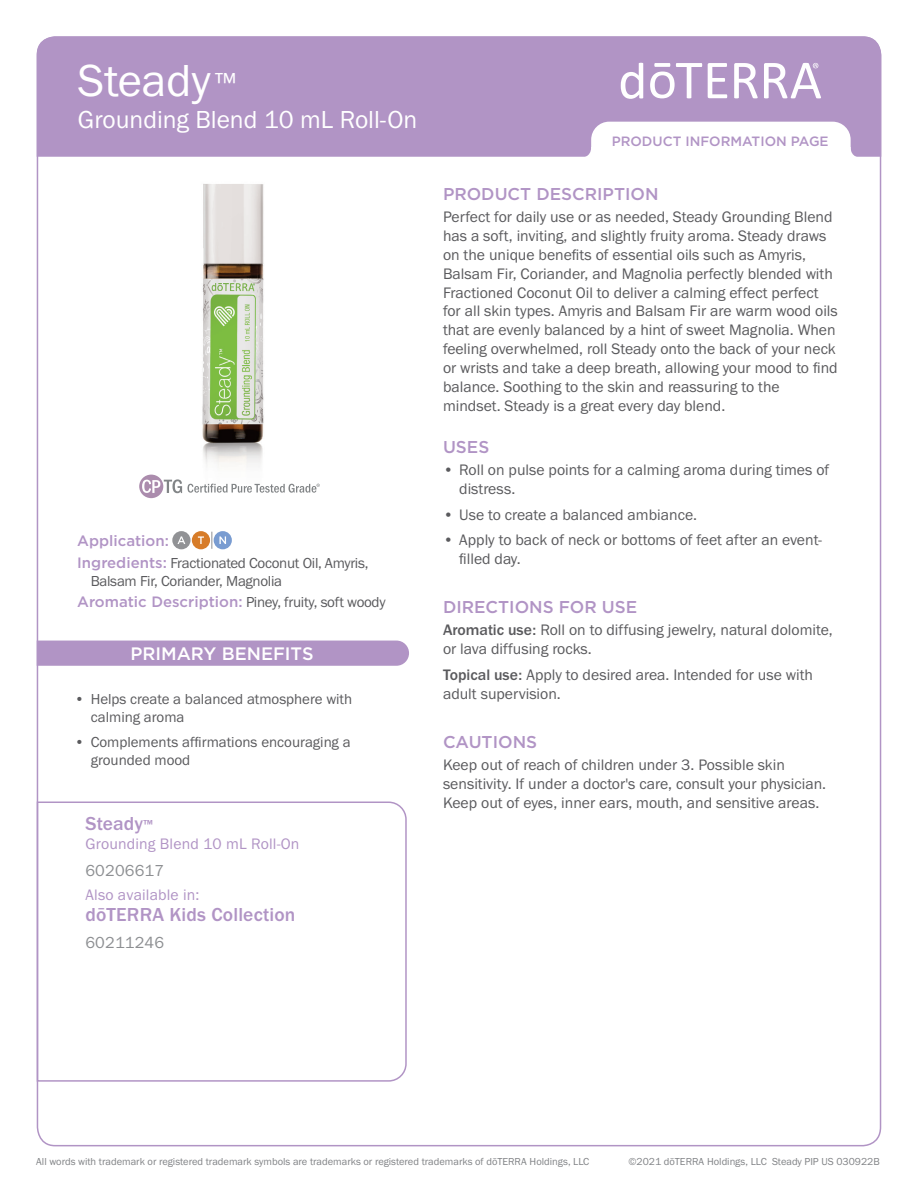
<style>
.page{position:relative;width:918px;height:1188px;background:#fff}
.page>*{position:absolute;margin:0;border:0;box-sizing:border-box;transform-origin:0 0}
.Main_H1{font:46.5px "Franklin Gothic URW Boo";letter-spacing:-.005em;color:#fff}
.Main_H2{font:25.5px "Franklin Gothic URW Boo";color:#fff}
.Tag_details{font:500 19.5px "Franklin Gothic URW";letter-spacing:.01em;color:#b194c5}
.t1{font:500 18px "Gotham";color:#fff}
.Purple_Headers{font:500 17.1px "Gotham";color:#b194c5}
.Tag_details-2{font:16.5px "Franklin Gothic URW Boo";letter-spacing:.01em;color:#8d8f92}
.Body{font:15.75px/18.9px "Franklin Gothic URW Boo";color:#5a5a5d}
.Directions_Bold_Attr{font:15.75px/18.9px "Franklin Gothic URW Boo";color:#5a5a5d}
.Tag_details-3{font:15.75px "Franklin Gothic URW Boo";letter-spacing:.01em;color:#b194c5}
.Oil_Attribute_Panel{font:15px/18px "Franklin Gothic URW Boo";letter-spacing:-.01em;color:#5a5a5d}
.Oil_Attribute_Panel-2{font:500 15px "Gotham";color:#b194c5}
.t2{font:500 13.5px "Gotham";color:#b194c5}
.t3{font:10.5px "Franklin Gothic URW Boo";color:#808285}
.s1{font-size:27px}
.s2{font-family:"Gotham";font-weight:500;color:#b194c5}
.s3{font-size:12px}
.s4{font-family:"Franklin Gothic URW";font-weight:500}
</style>
<div class="page">
<div style="left:37px;top:36px;width:844px;height:121px;background:#b194c5"></div>
<svg style="left:734px;top:63px;width:24px;height:35px"></svg>
<svg style="left:708px;top:63px;width:19px;height:35px"></svg>
<svg style="left:650px;top:63px;width:52px;height:35px"></svg>
<svg style="left:621px;top:63px;width:22px;height:36px"></svg>
<svg style="left:764px;top:63px;width:57px;height:35px"></svg>
<svg style="left:581px;top:122px;width:280px;height:35px"></svg>
<svg style="left:139px;top:475px;width:181px;height:23px"></svg>
<img style="left:169px;top:184px;width:117px;height:314px">
<svg style="left:211px;top:532px;width:1px;height:17px"></svg>
<div style="left:172px;top:531px;width:19px;height:18px;background:#919295;border-radius:50%"></div>
<svg style="left:177px;top:536px;width:8px;height:8px"></svg>
<div style="left:192px;top:531px;width:18px;height:18px;background:#d77c29;border-radius:50%"></div>
<svg style="left:198px;top:536px;width:6px;height:8px"></svg>
<div style="left:214px;top:531px;width:18px;height:18px;background:#799cd1;border-radius:50%"></div>
<svg style="left:219px;top:536px;width:7px;height:8px"></svg>
<div style="left:37px;top:641px;width:372px;height:25px;background:#b194c5"></div>
<svg style="left:36px;top:801px;width:371px;height:281px"></svg>
<p class="Main_H1" style="left:78px;top:51px;width:160px">Steady <span class="s1">™</span></p>
<p class="Main_H2" style="left:78px;top:103px;width:341px">Grounding Blend 10 mL Roll-On</p>
<p class="Oil_Attribute_Panel-2" style="left:77px;top:531px;width:93px">Application:</p>
<p class="Oil_Attribute_Panel" style="left:91px;top:553px;width:279px;text-indent:-14px"><span class="s2">Ingredients:</span> Fractionated Coconut Oil, Amyris,<br>Balsam Fir, Coriander, Magnolia</p>
<p class="Oil_Attribute_Panel" style="left:77px;top:593px;width:310px"><span class="s2">Aromatic Description:</span> Piney, fruity, soft woody</p>
<p class="t1" style="left:130px;top:642px;width:185px">PRIMARY BENEFITS</p>
<p class="Oil_Attribute_Panel" style="left:91px;top:690px;width:263px;text-indent:-16px">• Helps create a balanced atmosphere with calming aroma</p>
<p class="Oil_Attribute_Panel" style="left:91px;top:732px;width:261px;text-indent:-16px">• Complements affirmations encouraging a grounded mood</p>
<p class="Tag_details" style="left:85px;top:811px;width:69px">Steady<span class="s3">™</span></p>
<p class="Tag_details-3" style="left:85px;top:834px;width:215px">Grounding Blend 10 mL Roll-On</p>
<p class="Tag_details-2" style="left:85px;top:860px;width:80px">60206617</p>
<p class="Tag_details-3" style="left:85px;top:885px;width:115px">Also available in:</p>
<p class="Tag_details" style="left:85px;top:903px;width:212px">dōTERRA Kids Collection</p>
<p class="Tag_details-2" style="left:85px;top:932px;width:80px">60211246</p>
<p class="t2" style="left:612px;top:132px;width:218px">PRODUCT INFORMATION PAGE</p>
<p class="Purple_Headers" style="left:443px;top:182px;width:217px">PRODUCT DESCRIPTION</p>
<p class="Body" style="left:443px;top:207px;width:396px">Perfect for daily use or as needed, Steady Grounding Blend has a soft, inviting, and slightly fruity aroma. Steady draws on the unique benefits of essential oils such as Amyris, Balsam Fir, Coriander, and Magnolia perfectly blended with Fractioned Coconut Oil to deliver a calming effect perfect for all skin types. Amyris and Balsam Fir are warm wood oils that are evenly balanced by a hint of sweet Magnolia. When feeling overwhelmed, roll Steady onto the back of your neck or wrists and take a deep breath, allowing your mood to find balance. Soothing to the skin and reassuring to the mindset. Steady is a great every day blend.</p>
<p class="Purple_Headers" style="left:443px;top:436px;width:48px">USES</p>
<p class="Body" style="left:459px;top:460px;width:372px;text-indent:-16px">• Roll on pulse points for a calming aroma during times of distress.</p>
<p class="Body" style="left:443px;top:505px;width:256px">• Use to create a balanced ambiance.</p>
<p class="Body" style="left:459px;top:530px;width:365px;text-indent:-16px">• Apply to back of neck or bottoms of feet after an event&shy;filled day.</p>
<p class="Purple_Headers" style="left:443px;top:596px;width:196px">DIRECTIONS FOR USE</p>
<p class="Directions_Bold_Attr" style="left:443px;top:620px;width:391px"><span class="s4">Aromatic use:</span> Roll on to diffusing jewelry, natural dolomite, or lava diffusing rocks.</p>
<p class="Directions_Bold_Attr" style="left:443px;top:665px;width:372px"><span class="s4">Topical use:</span> Apply to desired area. Intended for use with adult supervision.</p>
<p class="Purple_Headers" style="left:443px;top:730px;width:96px">CAUTIONS</p>
<p class="Body" style="left:443px;top:755px;width:385px">Keep out of reach of children under 3. Possible skin sensitivity. If under a doctor's care, consult your physician.<br>Keep out of eyes, inner ears, mouth, and sensitive areas.</p>
<p class="t3" style="left:36px;top:1155px;width:555px">All words with trademark or registered trademark symbols are trademarks or registered trademarks of dōTERRA Holdings, LLC</p>
<p class="t3" style="left:628px;top:1155px;width:253px">©2021 dōTERRA Holdings, LLC Steady PIP US 030922B</p>
</div>
